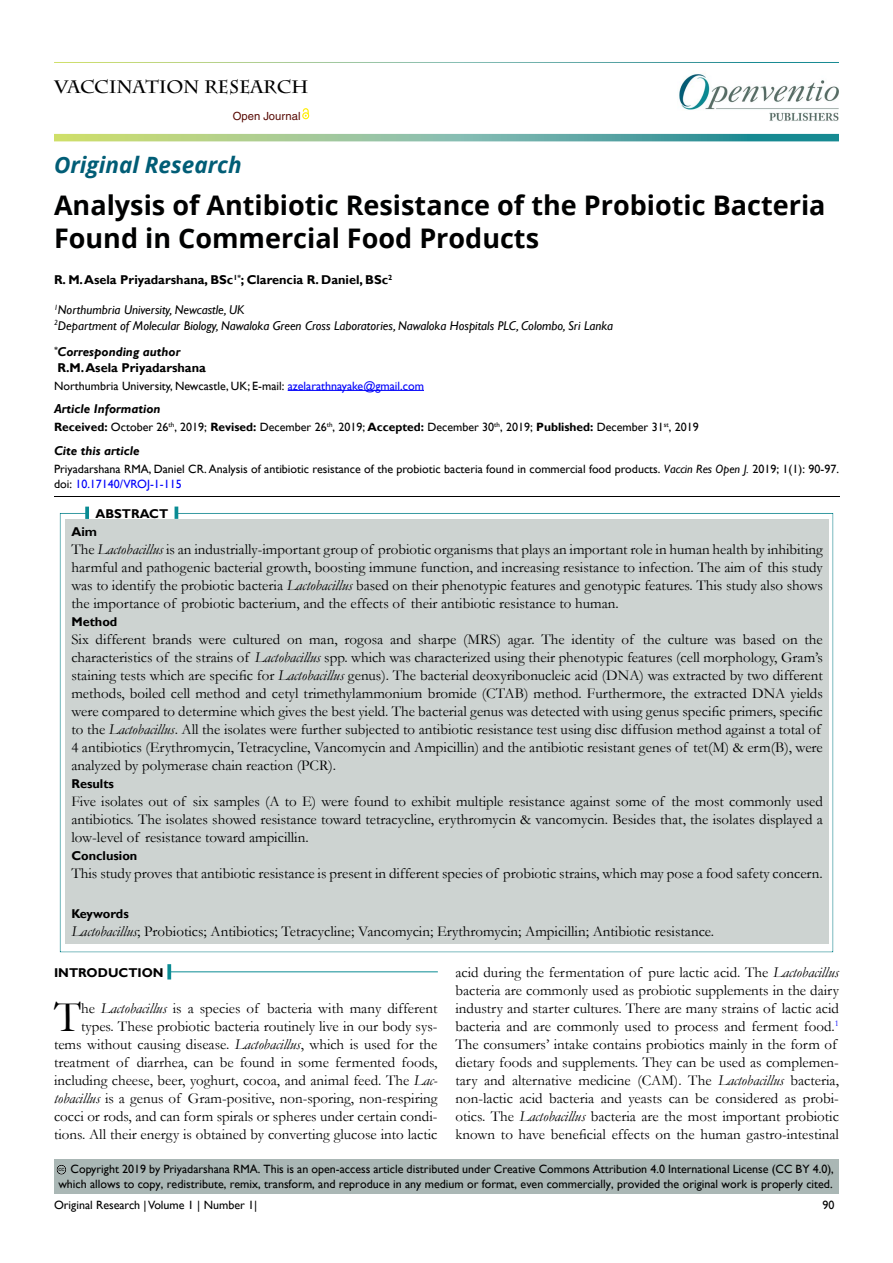
<style>
.page{position:relative;width:893px;height:1263px;background:#fff}
.page>*{position:absolute;margin:0;border:0;box-sizing:border-box;transform-origin:0 0}
.t1{font:43.8px "Garamond";color:#000}
.t2{font:700 27px/32.4px "Open Sans";color:#000101}
.t3{font:italic 700 22.5px "Open Sans";color:#015d76}
.t4{font:700 18px "Charlemagne Std";color:#000}
.t5{font:15px/18px "Garamond";color:#000;text-align:justify}
.t6{font:italic 12.75px/15.3px "Gill Sans";color:#000101}
.t7{font:700 12.75px/15.3px "Gill Sans";color:#000101}
.t8{font:700 12.75px/18.1px "Gill Sans";color:#000}
.t9{font:italic 700 12.75px "Gill Sans";color:#000101}
.t10{font:italic 700 12.75px "Gill Sans";color:#000}
.t11{font:12px/14.4px "Gill Sans";color:#000;text-align:right}
.t12{font:12px/14.4px "Gill Sans";color:#000101}
.t13{font:11.25px "Helvetica LT Std";color:#580b05}
.t14{font:5.7px "Arial";color:#000}
.s1{font-style:italic}
.s2{color:#0000fa}
.s3{font-weight:700;color:#000101}
.s4{color:#000101}
.s5{font-weight:700}
.s6{font-size:11.85px}
</style>
<div class="page">
<img style="left:679px;top:74px;width:160px;height:47px">
<svg style="left:54px;top:134px;width:785px;height:7px"></svg>
<svg style="left:303px;top:108px;width:6px;height:10px"></svg>
<hr style="left:288px;top:390px;width:136px;height:1px;background:#0000fa">
<div style="left:41px;top:486px;width:810px;height:13px;background:#f9f2f3;opacity:.75"></div>
<div style="left:54px;top:1159px;width:785px;height:35px;background:#aab7b5"></div>
<div style="left:44px;top:1151px;width:37px;height:24px;background:#f9f2f3;opacity:.75"></div>
<div style="left:48px;top:502px;width:797px;height:450px;background:#f9f2f3;opacity:.75"></div>
<svg style="left:85px;top:507px;width:4px;height:12px"></svg>
<svg style="left:175px;top:506px;width:3px;height:13px"></svg>
<hr style="left:171px;top:971px;width:267px;height:1px;background:#0a8b93">
<svg style="left:167px;top:964px;width:4px;height:15px"></svg>
<p class="t4" style="left:54px;top:77px;width:256px">VACCINATION RESEARCH</p>
<p class="t13" style="left:233px;top:109px;width:69px">Open Journal</p>
<h3 class="t3" style="left:54px;top:149px;width:189px">Original Research</h3>
<h2 class="t2" style="left:54px;top:188px;width:773px">Analysis of Antibiotic Resistance of the Probiotic Bacteria<br>Found in Commercial Food Products</h2>
<p class="t7" style="left:54px;top:272px;width:340px">R. M. Asela Priyadarshana, BSc<sup>1*</sup>; Clarencia R. Daniel, BSc<sup>2</sup></p>
<p class="t6" style="left:54px;top:303px;width:561px"><sup>1</sup>Northumbria University, Newcastle, UK<br><sup>2</sup>Department of Molecular Biology, Nawaloka Green Cross Laboratories, Nawaloka Hospitals PLC, Colombo, Sri Lanka</p>
<p class="t7" style="left:54px;top:345px;width:153px"><sup>*</sup><span class="s1">Corresponding author<br></span>R.M. Asela Priyadarshana</p>
<p class="t12" style="left:54px;top:378px;width:371px">Northumbria University, Newcastle, UK; E-mail: <span class="s2">azelarathnayake@gmail.com</span></p>
<p class="t9" style="left:54px;top:401px;width:108px">Article Information</p>
<p class="t11" style="left:54px;top:420px;width:646px"><span class="s3">Received:</span> October <span class="s4">26</span><sup>th</sup><span class="s4">, 2019;</span> <span class="s5">Revised:</span> <span class="s4">December 26</span><sup>th</sup><span class="s4">, 2019;</span> <span class="s3">Accepted:</span> December 30<sup>th</sup>, 2019; <span class="s3">Published:</span> December 31<sup>st</sup>, 2019</p>
<p class="t10" style="left:54px;top:444px;width:87px">Cite this article</p>
<p class="t12" style="left:54px;top:462px;width:786px">Priyadarshana RMA, Daniel CR. Analysis of antibiotic resistance of the probiotic bacteria found in commercial food products. <span class="s1">Vaccin Res Open J.</span> 2019; 1(1): 90-97. doi: <span class="s2">10.17140/VROJ-1-115</span></p>
<p class="t8" style="left:71px;top:505px;width:98px;text-indent:24px">ABSTRACT<br>Aim</p>
<p class="t5" style="left:71px;top:540px;width:753px">The <span class="s1">Lactobacillus</span> is an industrially-important group of probiotic organisms that plays an important role in human health by inhibiting harmful and pathogenic bacterial growth, boosting immune function, and increasing resistance to infection. The aim of this study was to identify the probiotic bacteria <span class="s1">Lactobacillus</span> based on their phenotypic features and genotypic features. This study also shows the importance of probiotic bacterium, and the effects of their antibiotic resistance to human.</p>
<p class="t8" style="left:71px;top:613px;width:47px">Method</p>
<p class="t5" style="left:71px;top:630px;width:753px;text-align:left">Six different brands were cultured on man, rogosa and sharpe (MRS) agar. The identity of the culture was based on the characteristics of the strains of <span class="s1">Lactobacillus</span> spp. which was characterized using their phenotypic features (cell morphology, Gram’s staining tests which are specific for <span class="s1">Lactobacillus</span> genus). The bacterial deoxyribonucleic acid (DNA) was extracted by two different methods, boiled cell method and cetyl trimethylammonium bromide (CTAB) method. Furthermore, the extracted DNA yields were compared to determine which gives the best yield. The bacterial genus was detected with using genus specific primers, specific to the <span class="s1">Lactobacillus</span>. All the isolates were further subjected to antibiotic resistance test using disc diffusion method against a total of 4 antibiotics (Erythromycin, Tetracycline, Vancomycin and Ampicillin) and the antibiotic resistant genes of tet(M) &amp; erm(B), were analyzed by polymerase chain reaction (PCR).</p>
<p class="t8" style="left:71px;top:775px;width:44px">Results</p>
<p class="t5" style="left:71px;top:792px;width:753px">Five isolates out of six samples (A to E) were found to exhibit multiple resistance against some of the most commonly used antibiotics. The isolates showed resistance toward tetracycline, erythromycin &amp; vancomycin. Besides that, the isolates displayed a low-level of resistance toward ampicillin.</p>
<p class="t8" style="left:71px;top:847px;width:68px">Conclusion</p>
<p class="t5" style="left:71px;top:864px;width:753px">This study proves that antibiotic resistance is present in different species of probiotic strains, which may pose a food safety concern.</p>
<p class="t8" style="left:71px;top:905px;width:59px">Keywords</p>
<p class="t5" style="left:71px;top:922px;width:644px"><span class="s1">Lactobacillus</span>; Probiotics; Antibiotics; Tetracycline; Vancomycin; Erythromycin; Ampicillin; Antibiotic resistance.</p>
<p class="t8" style="left:54px;top:963px;width:111px">INTRODUCTION</p>
<h1 class="t1" style="left:54px;top:987px;width:28px">T</h1>
<p class="t5" style="left:455px;top:962px;width:385px;text-align:left">acid during the fermentation of pure lactic acid. The <span class="s1">Lactobacillus </span>bacteria are commonly used as probiotic supplements in the dairy industry and starter cultures. There are many strains of lactic acid bacteria and are commonly used to process and ferment food.<sup>1<br></sup>The consumers’ intake contains probiotics mainly in the form of dietary foods and supplements. They can be used as complemen&shy;tary and alternative medicine (CAM). The <span class="s1">Lactobacillus</span> bacteria, non-lactic acid bacteria and yeasts can be considered as probi&shy;otics. The <span class="s1">Lactobacillus</span> bacteria are the most important probiotic known to have beneficial effects on the human gastro-intestinal</p>
<p class="t5" style="left:54px;top:998px;width:385px;text-align:right">he <span class="s1">Lactobacillus</span> is a species of bacteria with many different types. These probiotic bacteria routinely live in our body sys&shy;tems without causing disease. <span class="s1">Lactobacillus</span>, which is used for the treatment of diarrhea, can be found in some fermented foods, including cheese, beer, yoghurt, cocoa, and animal feed. The <span class="s1">Lac&shy;tobacillus</span> is a genus of Gram-positive, non-sporing, non-respiring cocci or rods, and can form spirals or spheres under certain condi&shy;tions. All their energy is obtained by converting glucose into lactic</p>
<p class="t11" style="left:58px;top:1162px;width:777px">Copyright 2019 by <span class="s4">Priyadarshana RMA</span><span class="s6">.</span> This is an open-access article distributed under Creative Commons Attribution 4.0 International License (CC BY 4.0), which allows to copy, redistribute, remix, transform, and reproduce in any medium or format, even commercially, provided the original work is properly cited.</p>
<p class="t14" style="left:59px;top:1165px;width:7px">cc</p>
<p class="t11" style="left:54px;top:1198px;width:205px">Original Research | Volume 1 | Number 1|</p>
<p class="t11" style="left:822px;top:1198px;width:13px">90</p>
</div>
